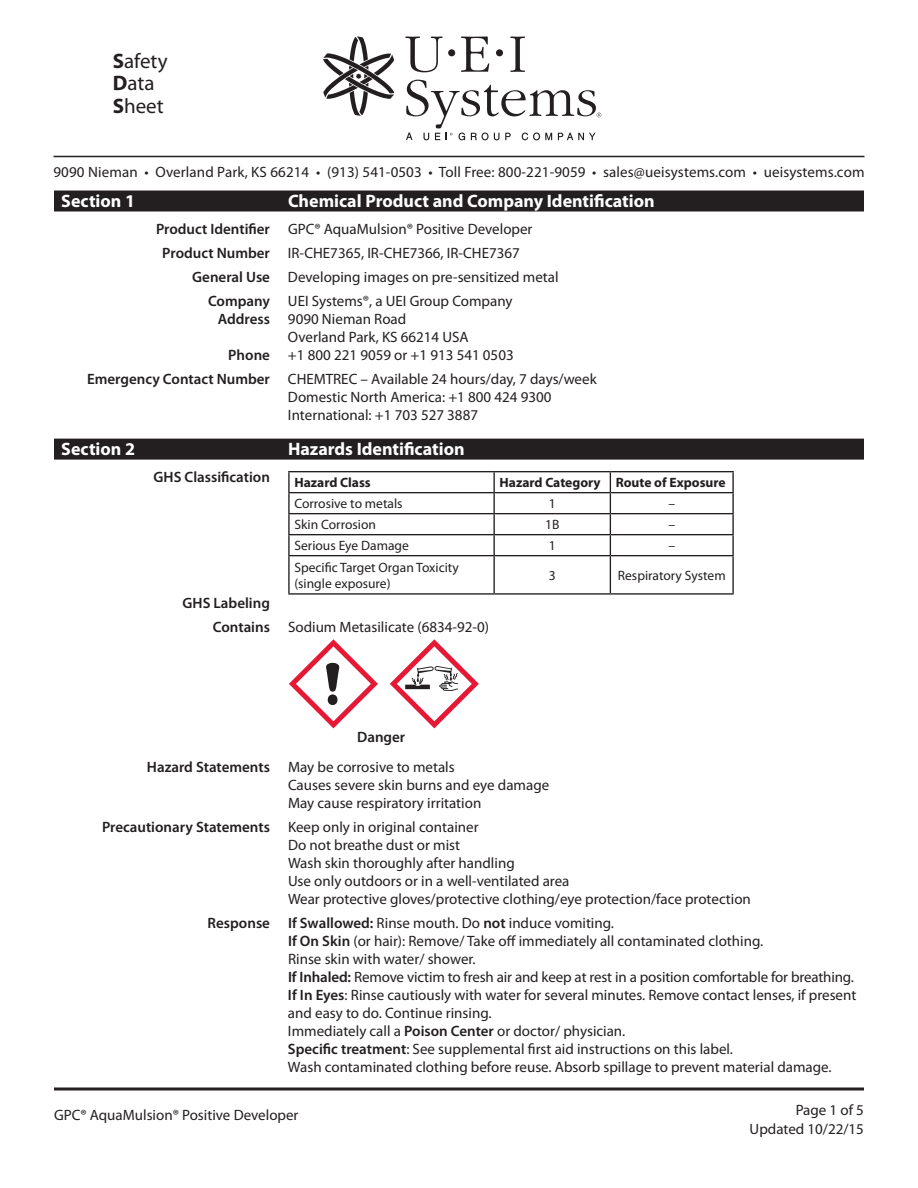
<style>
.page{position:relative;width:918px;height:1188px;background:#fff}
.page>*{position:absolute;margin:0;border:0;box-sizing:border-box;transform-origin:0 0}
.t1{font:21px/22.5px "Myriad Pro";color:#231f20}
.t2{font:700 18px "Myriad Pro";color:#fff}
.t3{font:15px/18px "Myriad Pro";color:#231f20}
.t4{font:600 15px/30px "Myriad Pro";color:#231f20}
.t5{font:13.5px/16.2px "Myriad Pro";color:#231f20}
.t6{font:700 13.5px "Myriad Pro";color:#231f20}
.s1{font-weight:700}
.s2{font-weight:600}
.s3{font-weight:400}
</style>
<div class="page">
<hr style="left:54px;top:1087px;width:810px;height:3px;background:#231f20">
<svg style="left:323px;top:36px;width:71px;height:80px"></svg>
<div style="left:448px;top:49px;width:7px;height:7px;background:#231f20;border-radius:50%"></div>
<div style="left:496px;top:49px;width:7px;height:7px;background:#231f20;border-radius:50%"></div>
<svg style="left:405px;top:37px;width:38px;height:35px"></svg>
<svg style="left:461px;top:37px;width:28px;height:35px"></svg>
<svg style="left:510px;top:37px;width:15px;height:35px"></svg>
<svg style="left:406px;top:80px;width:195px;height:60px"></svg>
<hr style="left:54px;top:156px;width:810px;height:1px;background:#231f20">
<div style="left:54px;top:190px;width:810px;height:22px;background:#231f20"></div>
<div style="left:54px;top:439px;width:810px;height:21px;background:#231f20"></div>
<hr style="left:288px;top:471px;width:206px;height:1px;background:#231f20">
<hr style="left:288px;top:472px;width:2px;height:20px;background:#231f20">
<hr style="left:494px;top:471px;width:116px;height:1px;background:#231f20">
<hr style="left:493px;top:472px;width:2px;height:20px;background:#231f20">
<hr style="left:610px;top:471px;width:124px;height:1px;background:#231f20">
<hr style="left:732px;top:472px;width:2px;height:20px;background:#231f20">
<hr style="left:288px;top:492px;width:206px;height:1px;background:#231f20">
<hr style="left:288px;top:493px;width:2px;height:20px;background:#231f20">
<hr style="left:494px;top:492px;width:116px;height:1px;background:#231f20">
<hr style="left:493px;top:493px;width:2px;height:20px;background:#231f20">
<hr style="left:610px;top:492px;width:124px;height:1px;background:#231f20">
<hr style="left:732px;top:493px;width:2px;height:20px;background:#231f20">
<hr style="left:288px;top:513px;width:206px;height:1px;background:#231f20">
<hr style="left:288px;top:514px;width:2px;height:20px;background:#231f20">
<hr style="left:494px;top:513px;width:116px;height:1px;background:#231f20">
<hr style="left:493px;top:514px;width:2px;height:20px;background:#231f20">
<hr style="left:610px;top:513px;width:124px;height:1px;background:#231f20">
<hr style="left:732px;top:514px;width:2px;height:20px;background:#231f20">
<hr style="left:288px;top:534px;width:206px;height:1px;background:#231f20">
<hr style="left:288px;top:535px;width:2px;height:20px;background:#231f20">
<hr style="left:494px;top:534px;width:116px;height:1px;background:#231f20">
<hr style="left:493px;top:535px;width:2px;height:20px;background:#231f20">
<hr style="left:610px;top:534px;width:124px;height:1px;background:#231f20">
<svg style="left:610px;top:472px;width:1px;height:83px"></svg>
<hr style="left:732px;top:535px;width:2px;height:20px;background:#231f20">
<hr style="left:288px;top:555px;width:206px;height:1px;background:#231f20">
<hr style="left:288px;top:556px;width:2px;height:37px;background:#231f20">
<hr style="left:494px;top:555px;width:116px;height:1px;background:#231f20">
<hr style="left:493px;top:556px;width:2px;height:37px;background:#231f20">
<hr style="left:610px;top:555px;width:124px;height:1px;background:#231f20">
<hr style="left:610px;top:556px;width:1px;height:37px;background:#231f20">
<hr style="left:732px;top:556px;width:2px;height:37px;background:#231f20">
<hr style="left:288px;top:593px;width:206px;height:2px;background:#231f20">
<hr style="left:494px;top:593px;width:116px;height:2px;background:#231f20">
<hr style="left:610px;top:593px;width:124px;height:2px;background:#231f20">
<svg style="left:289px;top:639px;width:89px;height:89px"></svg>
<svg style="left:390px;top:639px;width:89px;height:89px"></svg>
<h1 class="t1" style="left:113px;top:49px;width:56px"><span class="s1">S</span>afety<br><span class="s1">D</span>ata<br><span class="s1">S</span>heet</h1>
<p class="t3" style="left:53px;top:162px;width:813px">9090 Nieman • Overland Park, KS 66214 • (913) 541-0503 • Toll Free: 800-221-9059 • sales@ueisystems.com • ueisystems.com</p>
<p class="t2" style="left:61px;top:189px;width:75px">Section 1</p>
<p class="t2" style="left:288px;top:189px;width:368px">Chemical Product and Company Identification</p>
<p class="t3" style="left:156px;top:220px;width:378px"><span class="s2">Product Identifier</span> GPC® AquaMulsion® Positive Developer</p>
<p class="t3" style="left:162px;top:244px;width:359px"><span class="s2">Product Number</span> IR-CHE7365, IR-CHE7366, IR-CHE7367</p>
<p class="t3" style="left:192px;top:268px;width:368px"><span class="s2">General Use</span> Developing images on pre-sensitized metal</p>
<p class="t3" style="left:208px;top:292px;width:306px"><span class="s2">Company</span> UEI Systems®, a UEI Group Company</p>
<p class="t3" style="left:218px;top:310px;width:190px"><span class="s2">Address</span> 9090 Nieman Road</p>
<p class="t3" style="left:288px;top:328px;width:182px">Overland Park, KS 66214 USA</p>
<p class="t3" style="left:228px;top:346px;width:287px"><span class="s2">Phone</span> +1 800 221 9059 or +1 913 541 0503</p>
<p class="t3" style="left:288px;top:370px;width:310px;text-indent:-201px"><span class="s2">Emergency Contact Number</span> CHEMTREC – Available 24 hours/day, 7 days/week<br>Domestic North America: +1 800 424 9300<br>International: +1 703 527 3887</p>
<p class="t2" style="left:61px;top:437px;width:75px">Section 2</p>
<p class="t2" style="left:288px;top:437px;width:178px">Hazards Identification</p>
<p class="t4" style="left:154px;top:462px;width:118px">GHS Classification</p>
<p class="t6" style="left:294px;top:474px;width:78px">Hazard Class</p>
<p class="t6" style="left:500px;top:474px;width:228px">Hazard Category Route of Exposure</p>
<p class="t5" style="left:294px;top:495px;width:110px">Corrosive to metals</p>
<p class="t5" style="left:549px;top:495px;width:8px">1</p>
<p class="t5" style="left:668px;top:495px;width:8px">–</p>
<p class="t5" style="left:294px;top:516px;width:83px">Skin Corrosion</p>
<p class="t5" style="left:545px;top:516px;width:16px">1B</p>
<p class="t5" style="left:668px;top:516px;width:8px">–</p>
<p class="t5" style="left:294px;top:537px;width:116px">Serious Eye Damage</p>
<p class="t5" style="left:549px;top:537px;width:8px">1</p>
<p class="t5" style="left:668px;top:537px;width:8px">–</p>
<p class="t5" style="left:294px;top:559px;width:166px">Specific Target Organ Toxicity (single exposure)</p>
<p class="t5" style="left:549px;top:567px;width:8px">3</p>
<p class="t5" style="left:618px;top:567px;width:109px">Respiratory System</p>
<p class="t3" style="left:213px;top:591px;width:278px;line-height:24px;text-indent:-30px"><span class="s2">GHS Labeling<br>Contains</span> Sodium Metasilicate (6834-92-0)</p>
<p class="t4" style="left:147px;top:721px;width:309px;text-indent:210px">Danger<br>Hazard Statements <span class="s3">May be corrosive to metals</span></p>
<p class="t3" style="left:288px;top:775px;width:263px">Causes severe skin burns and eye damage<br>May cause respiratory irritation</p>
<p class="t3" style="left:288px;top:817px;width:464px;text-indent:-186px"><span class="s2">Precautionary Statements</span> Keep only in original container<br>Do not breathe dust or mist<br>Wash skin thoroughly after handling<br>Use only outdoors or in a well-ventilated area<br>Wear protective gloves/protective clothing/eye protection/face protection</p>
<p class="t3" style="left:288px;top:913px;width:570px;text-indent:-80px"><span class="s2">Response If Swallowed:</span> Rinse mouth. Do <span class="s2">not</span> induce vomiting.<br><span class="s2">If On Skin</span> (or hair): Remove/ Take off immediately all contaminated clothing.<br>Rinse skin with water/ shower.<br><span class="s2">If Inhaled:</span> Remove victim to fresh air and keep at rest in a position comfortable for breathing.<br><span class="s2">If In Eyes</span>: Rinse cautiously with water for several minutes. Remove contact lenses, if present and easy to do. Continue rinsing.<br>Immediately call a <span class="s2">Poison Center</span> or doctor/ physician.<br><span class="s2">Specific treatment</span>: See supplemental first aid instructions on this label.<br>Wash contaminated clothing before reuse. Absorb spillage to prevent material damage.</p>
<p class="t3" style="left:750px;top:1099px;width:116px;line-height:19.5px;text-align:right">Page 1 of 5<br>Updated 10/22/15</p>
<p class="t3" style="left:54px;top:1106px;width:246px">GPC® AquaMulsion® Positive Developer</p>
</div>
